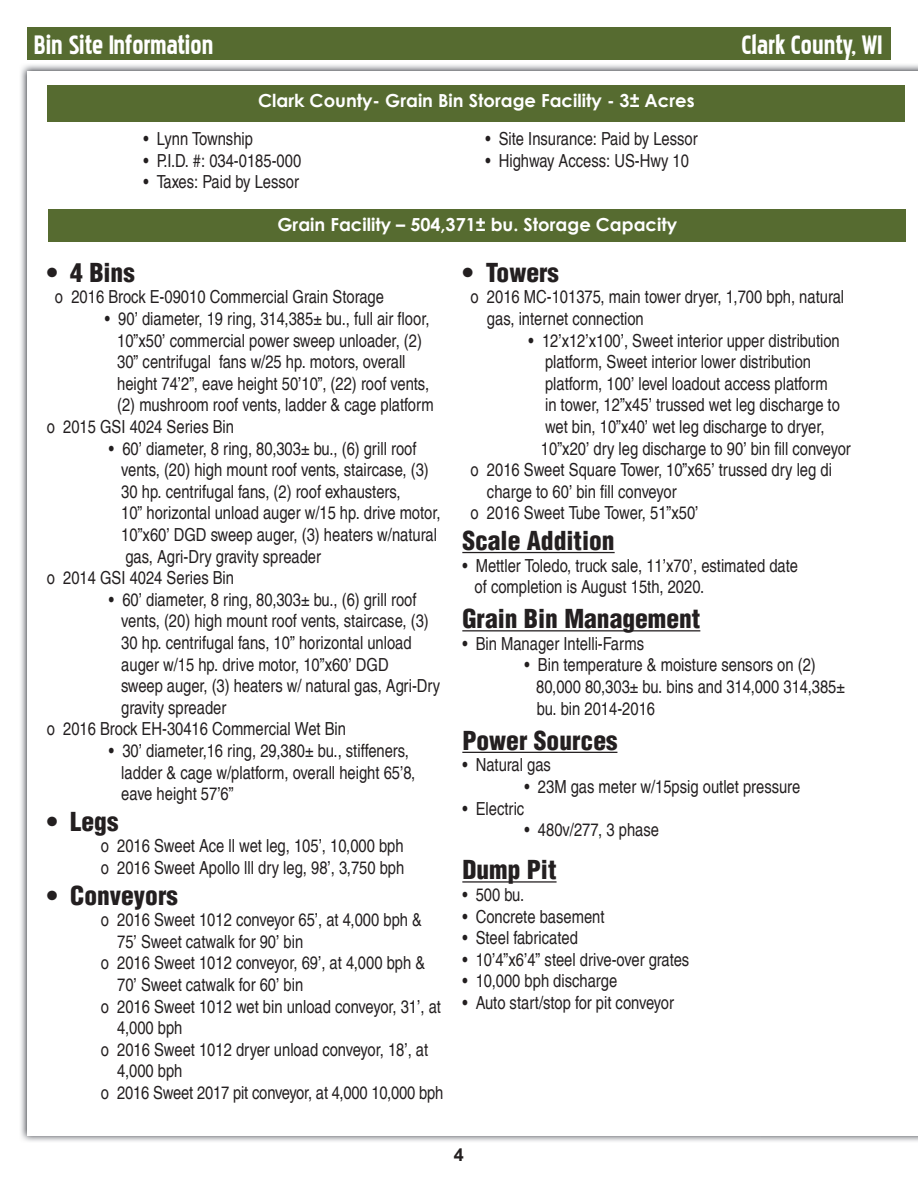
<style>
.page{position:relative;width:918px;height:1188px;background:#fff}
.page>*{position:absolute;margin:0;border:0;box-sizing:border-box;transform-origin:0 0}
.t1{font:33px "Pakenham";color:#fff}
.t2{font:900 condensed 25.5px "Helvetica LT Pro";color:#231f20}
.t3{font:condensed 18px/21.6px "Helvetica LT Pro";color:#231f20}
.t4{font:700 18px "Century Gothic";color:#fff}
.t5{font:700 18px "Arial";color:#231f20}
</style>
<div class="page">
<div style="left:27px;top:27px;width:864px;height:28px;background:#566b30"></div>
<img style="left:20px;top:64px;width:898px;height:1078px">
<div style="left:27px;top:71px;width:891px;height:1064px;background:#fff"></div>
<div style="left:49px;top:209px;width:857px;height:32px;background:#566b30"></div>
<div style="left:48px;top:85px;width:857px;height:36px;background:#566b30"></div>
<hr style="left:462px;top:552px;width:153px;height:1px;background:#231f20">
<hr style="left:462px;top:630px;width:238px;height:1px;background:#231f20">
<hr style="left:462px;top:752px;width:155px;height:1px;background:#231f20">
<hr style="left:462px;top:881px;width:95px;height:2px;background:#231f20">
<div style="left:27px;top:28px;width:864px;height:32px;background:#566b30"></div>
<h1 class="t1" style="left:34px;top:30px;width:181px">Bin Site Information</h1>
<h1 class="t1" style="left:741px;top:30px;width:143px">Clark County, WI</h1>
<p class="t4" style="left:258px;top:87px;width:438px">Clark County- Grain Bin Storage Facility - 3± Acres</p>
<p class="t3" style="left:143px;top:128px;width:111px">• Lynn Township</p>
<p class="t3" style="left:143px;top:150px;width:159px">• P.I.D. #: 034-0185-000</p>
<p class="t3" style="left:143px;top:171px;width:157px">• Taxes: Paid by Lessor</p>
<p class="t3" style="left:485px;top:128px;width:214px">• Site Insurance: Paid by Lessor</p>
<p class="t3" style="left:485px;top:150px;width:205px">• Highway Access: US-Hwy 10</p>
<p class="t4" style="left:278px;top:211px;width:401px">Grain Facility – 504,371± bu. Storage Capacity</p>
<h2 class="t2" style="left:47px;top:256px;width:89px">• 4 Bins</h2>
<p class="t3" style="left:55px;top:286px;width:331px">o 2016 Brock E-09010 Commercial Grain Storage</p>
<p class="t3" style="left:105px;top:308px;width:326px">• 90’ diameter, 19 ring, 314,385± bu., full air floor,</p>
<p class="t3" style="left:117px;top:329px;width:306px">10”x50’ commercial power sweep unloader, (2)</p>
<p class="t3" style="left:117px;top:351px;width:290px">30” centrifugal fans w/25 hp. motors, overall</p>
<p class="t3" style="left:117px;top:372px;width:314px">height 74’2”, eave height 50’10”, (22) roof vents,</p>
<p class="t3" style="left:117px;top:394px;width:318px">(2) mushroom roof vents, ladder &amp; cage platform</p>
<p class="t3" style="left:47px;top:416px;width:189px">o 2015 GSI 4024 Series Bin</p>
<p class="t3" style="left:109px;top:437px;width:309px">• 60’ diameter, 8 ring, 80,303± bu., (6) grill roof</p>
<p class="t3" style="left:121px;top:459px;width:309px">vents, (20) high mount roof vents, staircase, (3)</p>
<p class="t3" style="left:121px;top:480px;width:281px">30 hp. centrifugal fans, (2) roof exhausters,</p>
<p class="t3" style="left:121px;top:502px;width:321px">10” horizontal unload auger w/15 hp. drive motor,</p>
<p class="t3" style="left:121px;top:524px;width:317px">10”x60’ DGD sweep auger, (3) heaters w/natural</p>
<p class="t3" style="left:125px;top:545px;width:197px">gas, Agri-Dry gravity spreader</p>
<p class="t3" style="left:47px;top:567px;width:189px">o 2014 GSI 4024 Series Bin</p>
<p class="t3" style="left:109px;top:588px;width:309px">• 60’ diameter, 8 ring, 80,303± bu., (6) grill roof</p>
<p class="t3" style="left:121px;top:610px;width:309px">vents, (20) high mount roof vents, staircase, (3)</p>
<p class="t3" style="left:121px;top:632px;width:292px">30 hp. centrifugal fans, 10” horizontal unload</p>
<p class="t3" style="left:121px;top:653px;width:269px">auger w/15 hp. drive motor, 10”x60’ DGD</p>
<p class="t3" style="left:121px;top:675px;width:321px">sweep auger, (3) heaters w/ natural gas, Agri-Dry</p>
<p class="t3" style="left:121px;top:696px;width:107px">gravity spreader</p>
<p class="t3" style="left:47px;top:718px;width:301px">o 2016 Brock EH-30416 Commercial Wet Bin</p>
<p class="t3" style="left:121px;top:740px;width:296px;text-indent:-12px">• 30’ diameter,16 ring, 29,380± bu., stiffeners, ladder &amp; cage w/platform, overall height 65’8, eave height 57’6”</p>
<h2 class="t2" style="left:47px;top:805px;width:73px">• Legs</h2>
<p class="t3" style="left:101px;top:835px;width:305px">o 2016 Sweet Ace ll wet leg, 105’, 10,000 bph o 2016 Sweet Apollo lll dry leg, 98’, 3,750 bph</p>
<h2 class="t2" style="left:47px;top:879px;width:133px">• Conveyors</h2>
<p class="t3" style="left:101px;top:909px;width:323px">o 2016 Sweet 1012 conveyor 65’, at 4,000 bph &amp;</p>
<p class="t3" style="left:117px;top:930px;width:188px">75’ Sweet catwalk for 90’ bin</p>
<p class="t3" style="left:101px;top:952px;width:326px">o 2016 Sweet 1012 conveyor, 69’, at 4,000 bph &amp;</p>
<p class="t3" style="left:117px;top:974px;width:188px">70’ Sweet catwalk for 60’ bin</p>
<p class="t3" style="left:101px;top:995px;width:342px">o 2016 Sweet 1012 wet bin unload conveyor, 31’, at</p>
<p class="t3" style="left:117px;top:1017px;width:67px">4,000 bph</p>
<p class="t3" style="left:101px;top:1038px;width:329px">o 2016 Sweet 1012 dryer unload conveyor, 18’, at</p>
<p class="t3" style="left:117px;top:1060px;width:67px">4,000 bph</p>
<p class="t3" style="left:101px;top:1082px;width:344px">o 2016 Sweet 2017 pit conveyor, at 4,000 10,000 bph</p>
<h2 class="t2" style="left:462px;top:256px;width:98px">• Towers</h2>
<p class="t3" style="left:487px;top:286px;width:359px;text-indent:-16px">o 2016 MC-101375, main tower dryer, 1,700 bph, natural gas, internet connection</p>
<p class="t3" style="left:529px;top:329px;width:313px">• 12’x12’x100’, Sweet interior upper distribution</p>
<p class="t3" style="left:545px;top:351px;width:268px">platform, Sweet interior lower distribution</p>
<p class="t3" style="left:545px;top:372px;width:284px">platform, 100’ level loadout access platform</p>
<p class="t3" style="left:545px;top:394px;width:296px">in tower, 12”x45’ trussed wet leg discharge to</p>
<p class="t3" style="left:545px;top:416px;width:281px">wet bin, 10”x40’ wet leg discharge to dryer,</p>
<p class="t3" style="left:541px;top:437px;width:311px">10”x20’ dry leg discharge to 90’ bin fill conveyor</p>
<p class="t3" style="left:471px;top:459px;width:363px">o 2016 Sweet Square Tower, 10”x65’ trussed dry leg di</p>
<p class="t3" style="left:487px;top:480px;width:191px">charge to 60’ bin fill conveyor</p>
<p class="t3" style="left:471px;top:502px;width:229px">o 2016 Sweet Tube Tower, 51”x50’</p>
<h2 class="t2" style="left:462px;top:524px;width:154px">Scale Addition</h2>
<p class="t3" style="left:475px;top:554px;width:325px;text-indent:-12px">• Mettler Toledo, truck sale, 11’x70’, estimated date of completion is August 15th, 2020.</p>
<h2 class="t2" style="left:462px;top:603px;width:240px">Grain Bin Management</h2>
<p class="t3" style="left:462px;top:633px;width:183px">• Bin Manager Intelli-Farms</p>
<p class="t3" style="left:536px;top:654px;width:310px;text-indent:-12px">• Bin temperature &amp; moisture sensors on (2)<br>80,000 80,303± bu. bins and 314,000 314,385± bu. bin 2014-2016</p>
<h2 class="t2" style="left:462px;top:724px;width:157px">Power Sources</h2>
<p class="t3" style="left:462px;top:754px;width:90px">• Natural gas</p>
<p class="t3" style="left:525px;top:776px;width:277px">• 23M gas meter w/15psig outlet pressure</p>
<p class="t3" style="left:462px;top:797px;width:64px">• Electric</p>
<p class="t3" style="left:525px;top:819px;width:136px">• 480v/277, 3 phase</p>
<h2 class="t2" style="left:462px;top:854px;width:96px">Dump Pit</h2>
<p class="t3" style="left:462px;top:884px;width:63px">• 500 bu.</p>
<p class="t3" style="left:462px;top:905px;width:144px">• Concrete basement</p>
<p class="t3" style="left:462px;top:927px;width:117px">• Steel fabricated</p>
<p class="t3" style="left:462px;top:948px;width:229px">• 10’4”x6’4” steel drive-over grates</p>
<p class="t3" style="left:462px;top:970px;width:156px">• 10,000 bph discharge</p>
<p class="t3" style="left:462px;top:992px;width:213px">• Auto start/stop for pit conveyor</p>
<p class="t5" style="left:454px;top:1143px;width:12px">4</p>
</div>
